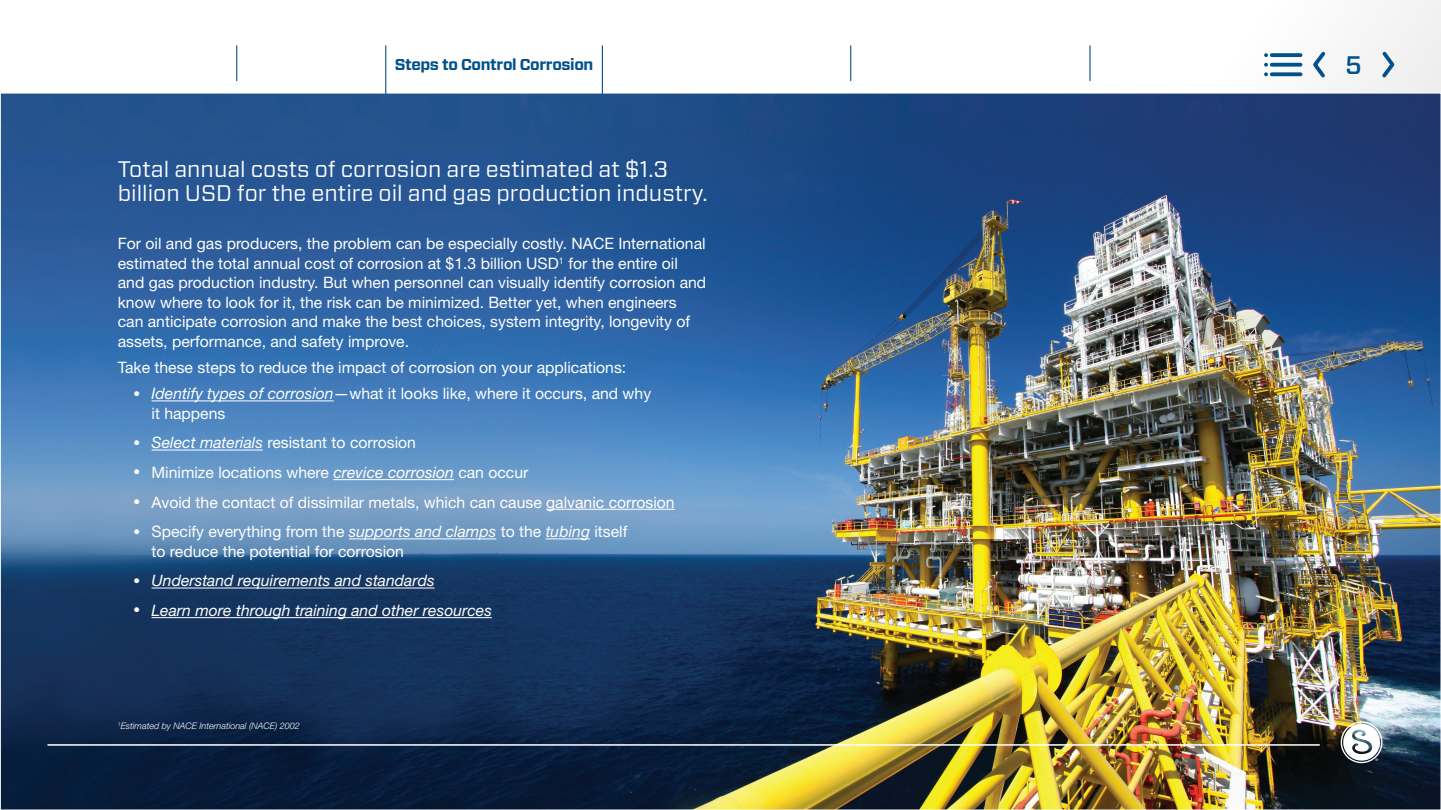
<style>
.page{position:relative;width:1441px;height:810px;background:#fff}
.page>*{position:absolute;margin:0;border:0;box-sizing:border-box;transform-origin:0 0}
.t1{font:500 25.35px "Forza";color:#01518a}
.t2{font:22.5px/24.8px "Forza";color:#fff}
.t3{font:15.75px/19.5px "Helvetica Neue LT Std";color:#fff}
.t4{font:italic 15.75px "Helvetica Neue LT Std";color:#fff}
.t5{font:700 15.75px "Forza";letter-spacing:-.025em;color:#01518a}
.t6{font:italic 300 9px "Helvetica Neue LT Std";color:#fff}
.t7{font:3.38px "Helvetica Neue LT Std";color:#fff}
.s1{font-style:italic}
</style>
<div class="page">
<img style="left:2px;top:95px;width:1436px;height:713px">
<hr style="left:48px;top:744px;width:1270px;height:2px;background:#fff">
<div style="left:1340px;top:721px;width:42px;height:42px;border:1px solid #fff;border-radius:50%"></div>
<svg style="left:1342px;top:724px;width:37px;height:37px"></svg>
<hr style="left:151px;top:401px;width:182px;height:1px;background:#fff">
<hr style="left:151px;top:450px;width:112px;height:1px;background:#fff">
<hr style="left:333px;top:479px;width:121px;height:1px;background:#fff">
<hr style="left:546px;top:509px;width:128px;height:1px;background:#fff">
<hr style="left:349px;top:539px;width:147px;height:1px;background:#fff">
<hr style="left:545px;top:539px;width:45px;height:1px;background:#fff">
<hr style="left:151px;top:588px;width:283px;height:1px;background:#fff">
<hr style="left:151px;top:617px;width:341px;height:1px;background:#fff">
<hr style="left:385px;top:46px;width:1px;height:48px;background:#01518a">
<hr style="left:601px;top:46px;width:2px;height:48px;background:#01518a">
<hr style="left:236px;top:46px;width:1px;height:35px;background:#01518a">
<hr style="left:850px;top:46px;width:1px;height:35px;background:#01518a">
<hr style="left:1089px;top:46px;width:1px;height:35px;background:#01518a">
<svg style="left:1271px;top:53px;width:29px;height:4px"></svg>
<svg style="left:1271px;top:63px;width:29px;height:4px"></svg>
<svg style="left:1271px;top:72px;width:29px;height:4px"></svg>
<svg style="left:1264px;top:53px;width:3px;height:4px"></svg>
<svg style="left:1264px;top:63px;width:3px;height:13px"></svg>
<svg style="left:1313px;top:51px;width:13px;height:27px"></svg>
<svg style="left:1378px;top:48px;width:18px;height:33px"></svg>
<p class="t5" style="left:394px;top:54px;width:200px">Steps to Control Corrosion</p>
<p class="t1" style="left:1344px;top:48px;width:18px">5</p>
<p class="t2" style="left:118px;top:156px;width:591px">Total annual costs of corrosion are estimated at $1.3 billion USD for the entire oil and gas production industry.</p>
<p class="t3" style="left:118px;top:234px;width:590px">For oil and gas producers, the problem can be especially costly. NACE International estimated the total annual cost of corrosion at $1.3 billion USD<sup>1</sup> for the entire oil and gas production industry. But when personnel can visually identify corrosion and know where to look for it, the risk can be minimized. Better yet, when engineers can anticipate corrosion and make the best choices, system integrity, longevity of assets, performance, and safety improve.</p>
<p class="t3" style="left:118px;top:358px;width:510px">Take these steps to reduce the impact of corrosion on your applications:</p>
<p class="t3" style="left:151px;top:384px;width:501px;text-indent:-17px">● <span class="s1">Identify types of corrosion</span>—what it looks like, where it occurs, and why it happens</p>
<p class="t3" style="left:134px;top:433px;width:283px">● <span class="s1">Select materials</span> resistant to corrosion</p>
<p class="t3" style="left:134px;top:463px;width:395px">● Minimize locations where <span class="s1">crevice corrosion</span> can occur</p>
<p class="t3" style="left:134px;top:492px;width:541px">● Avoid the contact of dissimilar metals, which can cause galvanic corrosion</p>
<p class="t3" style="left:151px;top:522px;width:477px;text-indent:-17px">● Specify everything from the <span class="s1">supports and clamps</span> to the <span class="s1">tubing</span> itself to reduce the potential for corrosion</p>
<p class="t4" style="left:134px;top:571px;width:302px">● Understand requirements and standards</p>
<p class="t4" style="left:134px;top:601px;width:359px">● Learn more through training and other resources</p>
<p class="t6" style="left:118px;top:721px;width:183px"><sup>1</sup>Estimated by NACE International (NACE) 2002</p>
<p class="t7" style="left:1375px;top:757px;width:4px">®</p>
</div>
